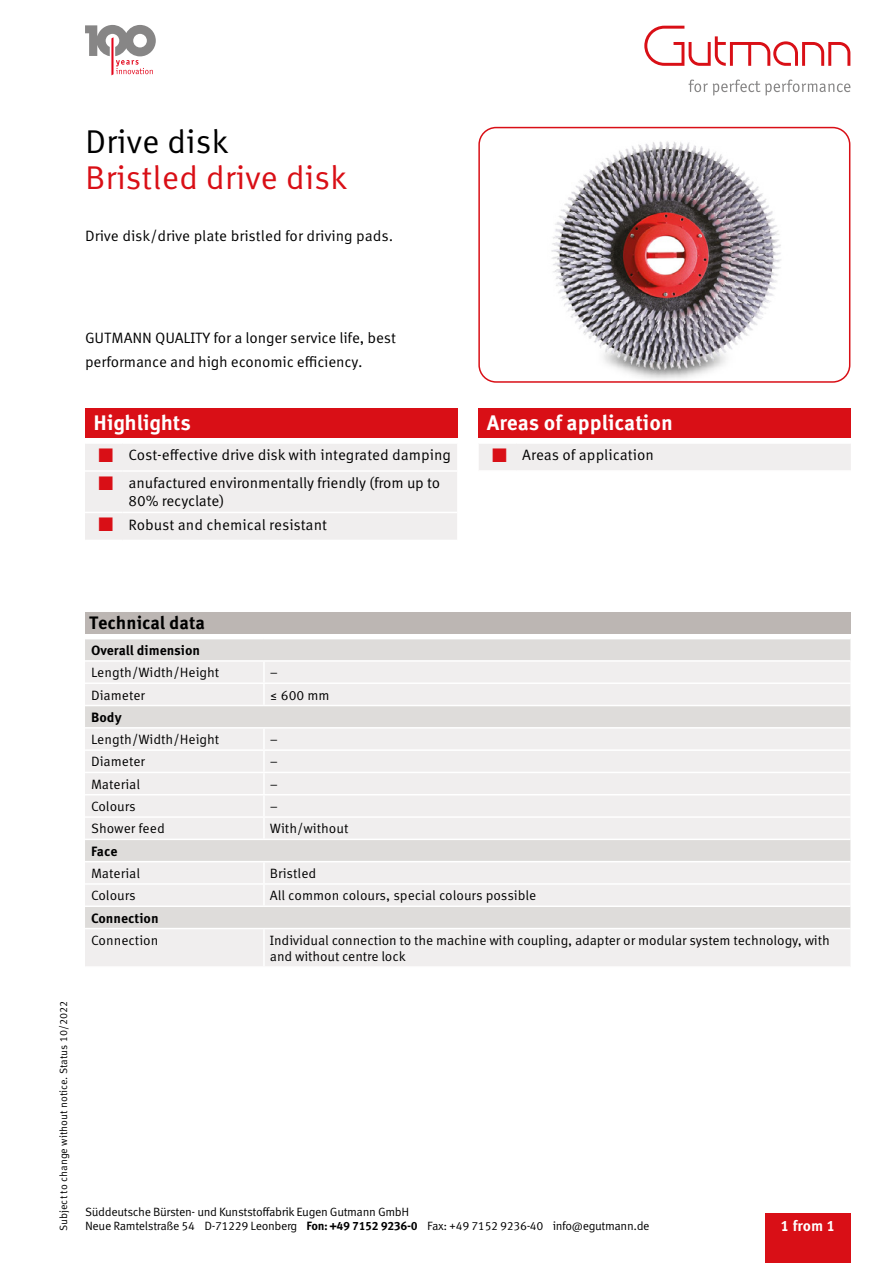
<style>
.page{position:relative;width:893px;height:1263px;background:#fff}
.page>*{position:absolute;margin:0;border:0;box-sizing:border-box;transform-origin:0 0}
.t1{font:33px "Meta Correspondence Pro";color:#d90f16}
.t2{font:33px "Meta Correspondence Pro";letter-spacing:-.005em;color:#000}
.t3{font:700 21px "Meta Correspondence Pro";color:#fff}
.t4{font:700 18px "Meta Correspondence Pro";letter-spacing:-.005em;color:#000}
.t5{font:15px/18px "Meta Correspondence Pro";letter-spacing:-.01em;color:#000}
.t6{font:700 15px "Meta Correspondence Pro";color:#fff}
.t7{font:13.5px/16.2px "Meta Correspondence Pro";letter-spacing:-.005em;color:#000}
.t8{font:700 13.5px "Meta Correspondence Pro";color:#000}
.t9{font:12px/14.4px "Meta Correspondence Pro";letter-spacing:-.03em;color:#000}
.t10{font:10.5px "Meta Correspondence Pro";color:#000}
.s1{color:#d90f16}
.s2{font-weight:700}
</style>
<div class="page">
<svg style="left:644px;top:26px;width:206px;height:40px"></svg>
<svg style="left:689px;top:80px;width:161px;height:16px"></svg>
<div style="left:85px;top:612px;width:765px;height:22px;background:#bcb6b3"></div>
<div style="left:85px;top:408px;width:372px;height:30px;background:#d90f16"></div>
<div style="left:478px;top:408px;width:372px;height:30px;background:#d90f16"></div>
<svg style="left:85px;top:25px;width:71px;height:50px"></svg>
<div style="left:765px;top:1213px;width:85px;height:50px;background:#d90f16"></div>
<div style="left:85px;top:639px;width:765px;height:21px;background:#dedcda"></div>
<svg style="left:85px;top:662px;width:765px;height:304px;background:#eceae9"></svg>
<hr style="left:263px;top:662px;width:2px;height:20px;background:#fff">
<hr style="left:85px;top:682px;width:179px;height:2px;background:#fff">
<hr style="left:264px;top:682px;width:586px;height:2px;background:#fff">
<hr style="left:263px;top:684px;width:2px;height:21px;background:#fff">
<hr style="left:85px;top:705px;width:179px;height:1px;background:#fff">
<hr style="left:264px;top:705px;width:586px;height:1px;background:#fff">
<hr style="left:85px;top:727px;width:179px;height:1px;background:#fff">
<hr style="left:264px;top:727px;width:586px;height:1px;background:#fff">
<hr style="left:263px;top:728px;width:2px;height:21px;background:#fff">
<hr style="left:85px;top:749px;width:179px;height:2px;background:#fff">
<hr style="left:264px;top:749px;width:586px;height:2px;background:#fff">
<hr style="left:263px;top:751px;width:2px;height:21px;background:#fff">
<hr style="left:85px;top:772px;width:179px;height:1px;background:#fff">
<hr style="left:264px;top:772px;width:586px;height:1px;background:#fff">
<hr style="left:263px;top:773px;width:2px;height:21px;background:#fff">
<hr style="left:85px;top:794px;width:179px;height:1px;background:#fff">
<hr style="left:264px;top:794px;width:586px;height:1px;background:#fff">
<hr style="left:263px;top:795px;width:2px;height:21px;background:#fff">
<hr style="left:85px;top:816px;width:179px;height:2px;background:#fff">
<hr style="left:264px;top:816px;width:586px;height:2px;background:#fff">
<hr style="left:263px;top:818px;width:2px;height:20px;background:#fff">
<hr style="left:85px;top:838px;width:179px;height:2px;background:#fff">
<hr style="left:264px;top:838px;width:586px;height:2px;background:#fff">
<hr style="left:85px;top:861px;width:179px;height:1px;background:#fff">
<hr style="left:264px;top:861px;width:586px;height:1px;background:#fff">
<hr style="left:263px;top:862px;width:2px;height:21px;background:#fff">
<hr style="left:85px;top:883px;width:179px;height:2px;background:#fff">
<hr style="left:264px;top:883px;width:586px;height:2px;background:#fff">
<hr style="left:263px;top:885px;width:2px;height:20px;background:#fff">
<hr style="left:85px;top:905px;width:179px;height:2px;background:#fff">
<hr style="left:264px;top:905px;width:586px;height:2px;background:#fff">
<hr style="left:85px;top:928px;width:179px;height:1px;background:#fff">
<hr style="left:264px;top:928px;width:586px;height:1px;background:#fff">
<hr style="left:263px;top:929px;width:2px;height:37px;background:#fff">
<div style="left:85px;top:444px;width:372px;height:96px;background:#f0eeee"></div>
<hr style="left:121px;top:444px;width:3px;height:26px;background:#f0eeee">
<hr style="left:121px;top:472px;width:3px;height:40px;background:#f0eeee">
<hr style="left:121px;top:513px;width:3px;height:27px;background:#f0eeee">
<hr style="left:85px;top:470px;width:38px;height:2px;background:#fff">
<hr style="left:123px;top:470px;width:334px;height:2px;background:#fff">
<hr style="left:85px;top:512px;width:38px;height:1px;background:#fff">
<hr style="left:123px;top:512px;width:334px;height:1px;background:#fff">
<div style="left:478px;top:127px;width:372px;height:256px;border:2px solid #d90f16;border-radius:17px"></div>
<img style="left:551px;top:141px;width:230px;height:239px">
<div style="left:479px;top:444px;width:372px;height:26px;background:#f0eeee"></div>
<hr style="left:515px;top:444px;width:3px;height:26px;background:#f0eeee">
<h1 class="t2" style="left:85px;top:116px;width:145px">Drive disk</h1>
<h1 class="t1" style="left:85px;top:152px;width:264px">Bristled drive disk</h1>
<p class="t5" style="left:85px;top:226px;width:310px">Drive disk/drive plate bristled for driving pads.</p>
<p class="t5" style="left:85px;top:325px;width:312px;line-height:24px">GUTMANN QUALITY for a longer service life, best performance and high economic efficiency.</p>
<h2 class="t3" style="left:94px;top:406px;width:99px">Highlights</h2>
<h2 class="t3" style="left:487px;top:406px;width:187px">Areas of application</h2>
<p class="t5" style="left:99px;top:445px;width:354px"><span class="s1">■</span> Cost-effective drive disk with integrated damping</p>
<p class="t5" style="left:129px;top:473px;width:313px;text-indent:-30px"><span class="s1">■</span> anufactured environmentally friendly (from up to<br>80% recyclate)</p>
<p class="t5" style="left:99px;top:515px;width:230px"><span class="s1">■</span> Robust and chemical resistant</p>
<p class="t5" style="left:492px;top:445px;width:163px"><span class="s1">■</span> Areas of application</p>
<p class="t10" style="left:55px;top:1231px;width:232px;rotate:-90deg">Subject to change without notice. Status 10/2022</p>
<h3 class="t4" style="left:89px;top:609px;width:117px">Technical data</h3>
<p class="t8" style="left:91px;top:640px;width:111px">Overall dimension</p>
<p class="t7" style="left:91px;top:663px;width:130px">Length/Width/Height</p>
<p class="t7" style="left:270px;top:663px;width:10px">–</p>
<p class="t7" style="left:91px;top:686px;width:56px">Diameter</p>
<p class="t7" style="left:270px;top:686px;width:61px">≤ 600 mm</p>
<p class="t8" style="left:91px;top:706px;width:32px">Body</p>
<p class="t7" style="left:91px;top:730px;width:130px">Length/Width/Height</p>
<p class="t7" style="left:270px;top:730px;width:10px">–</p>
<p class="t7" style="left:91px;top:753px;width:56px">Diameter</p>
<p class="t7" style="left:270px;top:753px;width:10px">–</p>
<p class="t7" style="left:91px;top:775px;width:51px">Material</p>
<p class="t7" style="left:270px;top:775px;width:10px">–</p>
<p class="t7" style="left:91px;top:797px;width:46px">Colours</p>
<p class="t7" style="left:270px;top:797px;width:10px">–</p>
<p class="t7" style="left:91px;top:820px;width:75px">Shower feed</p>
<p class="t7" style="left:270px;top:820px;width:80px">With/without</p>
<p class="t8" style="left:91px;top:840px;width:28px">Face</p>
<p class="t7" style="left:91px;top:864px;width:51px">Material</p>
<p class="t7" style="left:270px;top:864px;width:48px">Bristled</p>
<p class="t7" style="left:91px;top:886px;width:46px">Colours</p>
<p class="t7" style="left:270px;top:886px;width:268px">All common colours, special colours possible</p>
<p class="t8" style="left:91px;top:907px;width:69px">Connection</p>
<p class="t7" style="left:91px;top:931px;width:69px">Connection</p>
<p class="t7" style="left:270px;top:931px;width:561px">Individual connection to the machine with coupling, adapter or modular system technology, with and without centre lock</p>
<p class="t9" style="left:85px;top:1203px;width:566px">Süddeutsche Bürsten- und Kunststoffabrik Eugen Gutmann GmbH<br>Neue Ramtelstraße 54 D-71229 Leonberg <span class="s2">Fon: +49 7152 9236-0</span> Fax: +49 7152 9236-40 info@egutmann.de</p>
<p class="t6" style="left:781px;top:1214px;width:56px">1 from 1</p>
</div>
